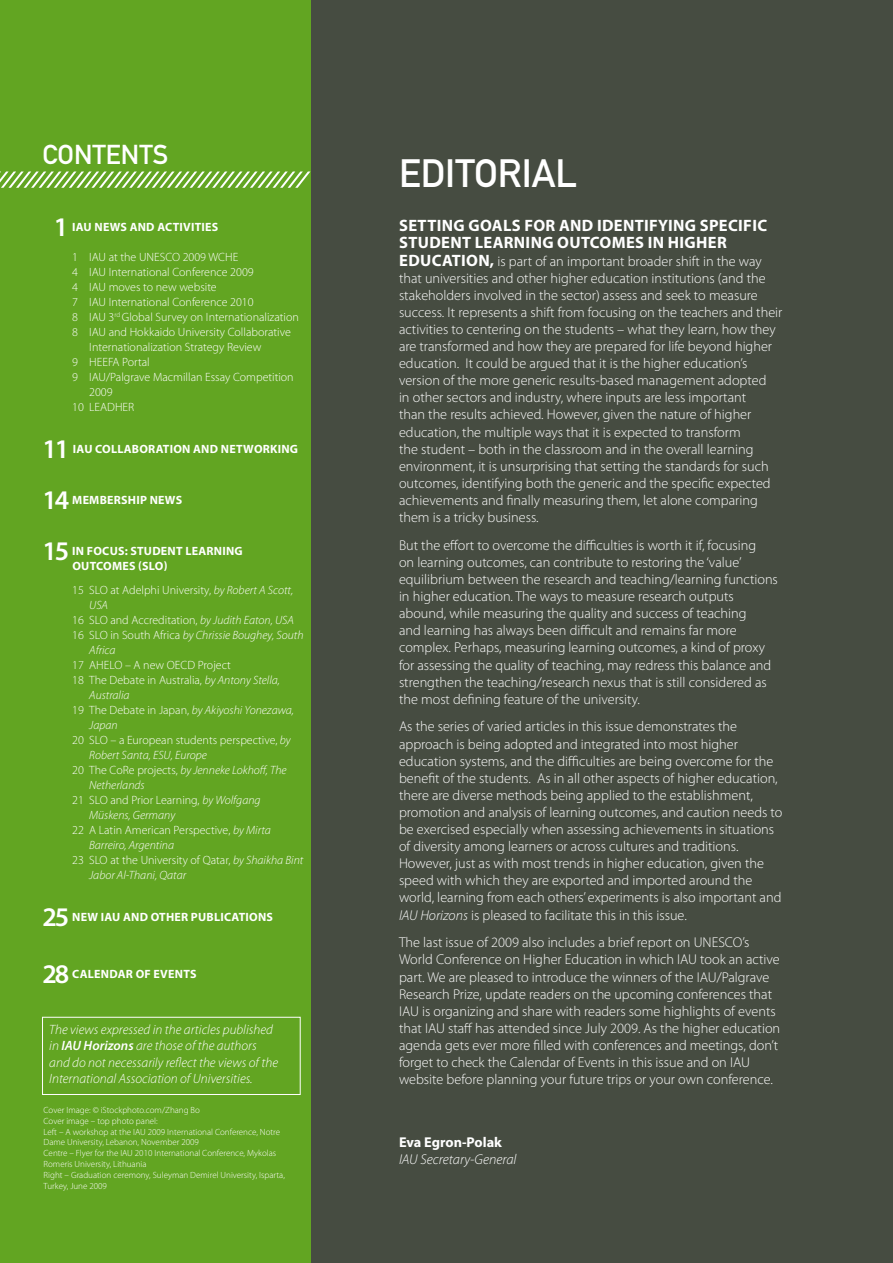
<style>
.page{position:relative;width:893px;height:1263px;background:#464c41}
.page>*{position:absolute;margin:0;border:0;box-sizing:border-box;transform-origin:0 0}
.t1{font:39px "DIN Mittelschrift Std";color:#fff}
.t2{font:600 27px "Myriad Pro";letter-spacing:-.075em;color:#fff}
.t3{font:27px "DIN Mittelschrift Std";color:#fff}
.t4{font:700 16.5px/17.1px "Myriad Pro";letter-spacing:.02em;color:#fff}
.t5{font:300 14.25px/17.1px "Myriad Pro";color:#fff}
.t6{font:italic 300 14.25px "Myriad Pro";color:#fff}
.t7{font:700 14.25px "Myriad Pro";color:#fff}
.t8{font:italic 300 13.5px/16.2px "Myriad Pro";color:#fff}
.t9{font:300 12px "Myriad Pro";color:#fff}
.t10{font:italic 300 12px "Myriad Pro";color:#fff}
.t11{font:700 12px/15px "Myriad Pro";letter-spacing:.02em;color:#fff}
.t12{font:300 9px/10.8px "Myriad Pro";color:#fff}
.s1{font-style:italic}
.s2{font-style:normal}
.s3{font-weight:600}
.s4{font-weight:700;font-size:16.5px}
</style>
<div class="page">
<div style="left:0;top:0;width:311px;height:1263px;background:#62a522"></div>
<svg style="left:0;top:171px;width:310px;height:17px"></svg>
<div style="left:42px;top:1017px;width:259px;height:78px;border:1px solid #fff"></div>
<h2 class="t3" style="left:43px;top:138px;width:127px">CONTENTS</h2>
<h2 class="t2" style="left:54px;top:210px;width:16px">1</h2>
<p class="t11" style="left:72px;top:219px;width:67px">IAU NEWS AND</p>
<p class="t11" style="left:157px;top:219px;width:61px">ACTIVITIES</p>
<p class="t9" style="left:72px;top:250px;width:167px">1 IAU at the UNESCO 2009 WCHE</p>
<p class="t9" style="left:72px;top:265px;width:183px">4 IAU International Conference 2009</p>
<p class="t9" style="left:72px;top:280px;width:146px">4 IAU moves to new website</p>
<p class="t9" style="left:72px;top:295px;width:183px">7 IAU International Conference 2010</p>
<p class="t9" style="left:72px;top:310px;width:228px">8 IAU 3<sup>rd</sup> Global Survey on Internationalization</p>
<p class="t9" style="left:72px;top:325px;width:220px">8 IAU and Hokkaido University Collaborative</p>
<p class="t9" style="left:89px;top:340px;width:174px">Internationalization Strategy Review</p>
<p class="t9" style="left:72px;top:355px;width:79px">9 HEEFA Portal</p>
<p class="t9" style="left:72px;top:370px;width:223px">9 IAU/Palgrave Macmillan Essay Competition</p>
<p class="t9" style="left:89px;top:385px;width:25px">2009</p>
<p class="t9" style="left:72px;top:400px;width:63px">10 LEADHER</p>
<h2 class="t2" style="left:43px;top:432px;width:28px">11</h2>
<p class="t11" style="left:73px;top:441px;width:38px">IAU COLLA</p>
<p class="t11" style="left:132px;top:441px;width:46px">BORATION</p>
<p class="t11" style="left:193px;top:441px;width:10px">AND</p>
<p class="t11" style="left:221px;top:441px;width:79px">NETWORKING</p>
<h2 class="t2" style="left:43px;top:483px;width:28px">14</h2>
<p class="t11" style="left:72px;top:492px;width:110px">MEMBERSHIP NEWS</p>
<h2 class="t2" style="left:43px;top:534px;width:28px">15</h2>
<p class="t11" style="left:72px;top:543px;width:172px">IN FOCUS: STUDENT LEARNING<br>OUTCOM ES (SLO)</p>
<p class="t9" style="left:72px;top:583px;width:222px">15 SLO at Adelphi University, <span class="s1">by Robert A Scott,</span></p>
<p class="t10" style="left:89px;top:598px;width:20px">USA</p>
<p class="t9" style="left:72px;top:613px;width:223px">16 SLO and Accreditation, <span class="s1">by Judith Eaton, USA</span></p>
<p class="t10" style="left:72px;top:628px;width:233px"><span class="s2">16 SLO in South Africa</span> by Chrissie Boughey, South</p>
<p class="t10" style="left:89px;top:643px;width:28px">Africa</p>
<p class="t9" style="left:72px;top:658px;width:160px">17 AHELO – A new OECD Project</p>
<p class="t9" style="left:72px;top:673px;width:209px">18 The Debate in Australia, <span class="s1">by Antony Stella,</span></p>
<p class="t10" style="left:89px;top:688px;width:42px">Australia</p>
<p class="t9" style="left:72px;top:703px;width:223px">19 The Debate in Japan, <span class="s1">by Akiyoshi Yonezawa,</span></p>
<p class="t10" style="left:89px;top:718px;width:30px">Japan</p>
<p class="t9" style="left:72px;top:733px;width:220px">20 SLO – a European students perspective, <span class="s1">by</span></p>
<p class="t10" style="left:89px;top:748px;width:119px">Robert Santa, ESU, Europe</p>
<p class="t10" style="left:72px;top:763px;width:216px"><span class="s2">20 The CoRe projects,</span> by Jenneke Lokhoff, The</p>
<p class="t10" style="left:89px;top:778px;width:57px">Netherlands</p>
<p class="t9" style="left:72px;top:793px;width:190px">21 SLO and Prior Learning, <span class="s1">by Wolfgang</span></p>
<p class="t10" style="left:89px;top:808px;width:88px">Müskens, Germany</p>
<p class="t9" style="left:72px;top:823px;width:200px">22 A Latin American Perspective, <span class="s1">by Mirta</span></p>
<p class="t10" style="left:89px;top:838px;width:86px">Barreiro, Argentina</p>
<p class="t9" style="left:72px;top:853px;width:233px">23 SLO at the University of Qatar, <span class="s1">by Shaikha Bint</span></p>
<p class="t10" style="left:89px;top:868px;width:99px">Jabor Al-Thani, Qatar</p>
<h2 class="t2" style="left:43px;top:900px;width:28px">25</h2>
<p class="t11" style="left:72px;top:909px;width:60px">NEW IAU AND</p>
<p class="t11" style="left:151px;top:909px;width:103px">OTHER PU BLICATIONS</p>
<h2 class="t2" style="left:43px;top:957px;width:28px">28</h2>
<p class="t11" style="left:72px;top:966px;width:38px">CALENDA</p>
<p class="t11" style="left:126px;top:966px;width:71px">R OF EVENTS</p>
<p class="t8" style="left:49px;top:1021px;width:230px">The views expressed in the articles published in <span class="s3">IAU Horizons</span> are those of the authors and do not necessarily reflect the views of the International Association of Universities.</p>
<p class="t12" style="left:44px;top:1104px;width:243px">Cover Image: © iStockphoto.com/Zhang Bo<br>Cover image – top photo panel:<br>Left – A workshop at the IAU 2009 International Conference, Notre Dame University, Lebanon, November 2009<br>Centre – Flyer for the IAU 2010 International Conference, Mykolas Romeris University, Lithuania<br>Right – Graduation ceremony, Suleyman Demirel University, Isparta, Turkey, June 2009</p>
<h1 class="t1" style="left:399px;top:151px;width:180px">EDITORIAL</h1>
<p class="t4" style="left:399px;top:217px;width:92px">SETTING GOALS</p>
<p class="t4" style="left:524px;top:217px;width:47px">FO R AND</p>
<p class="t4" style="left:399px;top:217px;width:369px;text-indent:198px">IDENTIFYING SPECIFIC<br>STUDENT LEARNING OUTCOMES IN HIGHER</p>
<p class="t5" style="left:399px;top:252px;width:385px"><span class="s4">EDUCATION,</span> is part of an important broader shift in the way that universities and other higher education institutions (and the stakeholders involved in the sector) assess and seek to measure success. It represents a shift from focusing on the teachers and their activities to centering on the students – what they learn, how they are transformed and how they are prepared for life beyond higher education. It could be argued that it is the higher education’s version of the more generic results-based management adopted<br>in other sectors and industry, where inputs are less important<br>than the results achieved. However, given the nature of higher education, the multiple ways that it is expected to transform<br>the student – both in the classroom and in the overall learning environment, it is unsurprising that setting the standards for such outcomes, identifying both the generic and the specific expected achievements and finally measuring them, let alone comparing them is a tricky business.</p>
<p class="t5" style="left:399px;top:536px;width:380px">But the effort to overcome the difficulties is worth it if, focusing<br>on learning outcomes, can contribute to restoring the ‘value’ equilibrium between the research and teaching/learning functions in higher education. The ways to measure research outputs abound, while measuring the quality and success of teaching<br>and learning has always been difficult and remains far more complex. Perhaps, measuring learning outcomes, a kind of proxy for assessing the quality of teaching, may redress this balance and strengthen the teaching/research nexus that is still considered as the most defining feature of the university.</p>
<p class="t5" style="left:399px;top:718px;width:385px">As the series of varied articles in this issue demonstrates the approach is being adopted and integrated into most higher education systems, and the difficulties are being overcome for the benefit of the students. As in all other aspects of higher education, there are diverse methods being applied to the establishment, promotion and analysis of learning outcomes, and caution needs to be exercised especially when assessing achievements in situations of diversity among learners or across cultures and traditions.<br>However, just as with most trends in higher education, given the speed with which they are exported and imported around the world, learning from each others’ experiments is also important and <span class="s1">IAU Horizons</span> is pleased to facilitate this in this issue.</p>
<p class="t5" style="left:399px;top:934px;width:383px">The last issue of 2009 also includes a brief report on UNESCO’s World Conference on Higher Education in which IAU took an active part. We are pleased to introduce the winners of the IAU/Palgrave Research Prize, update readers on the upcoming conferences that IAU is organizing and share with readers some highlights of events that IAU staff has attended since July 2009. As the higher education agenda gets ever more filled with conferences and meetings, don’t forget to check the Calendar of Events in this issue and on IAU website before planning your future trips or your own conference.</p>
<p class="t7" style="left:399px;top:1132px;width:105px">EVA EGRON-POLAK</p>
<p class="t6" style="left:399px;top:1150px;width:119px">IAU Secretary-General</p>
</div>
